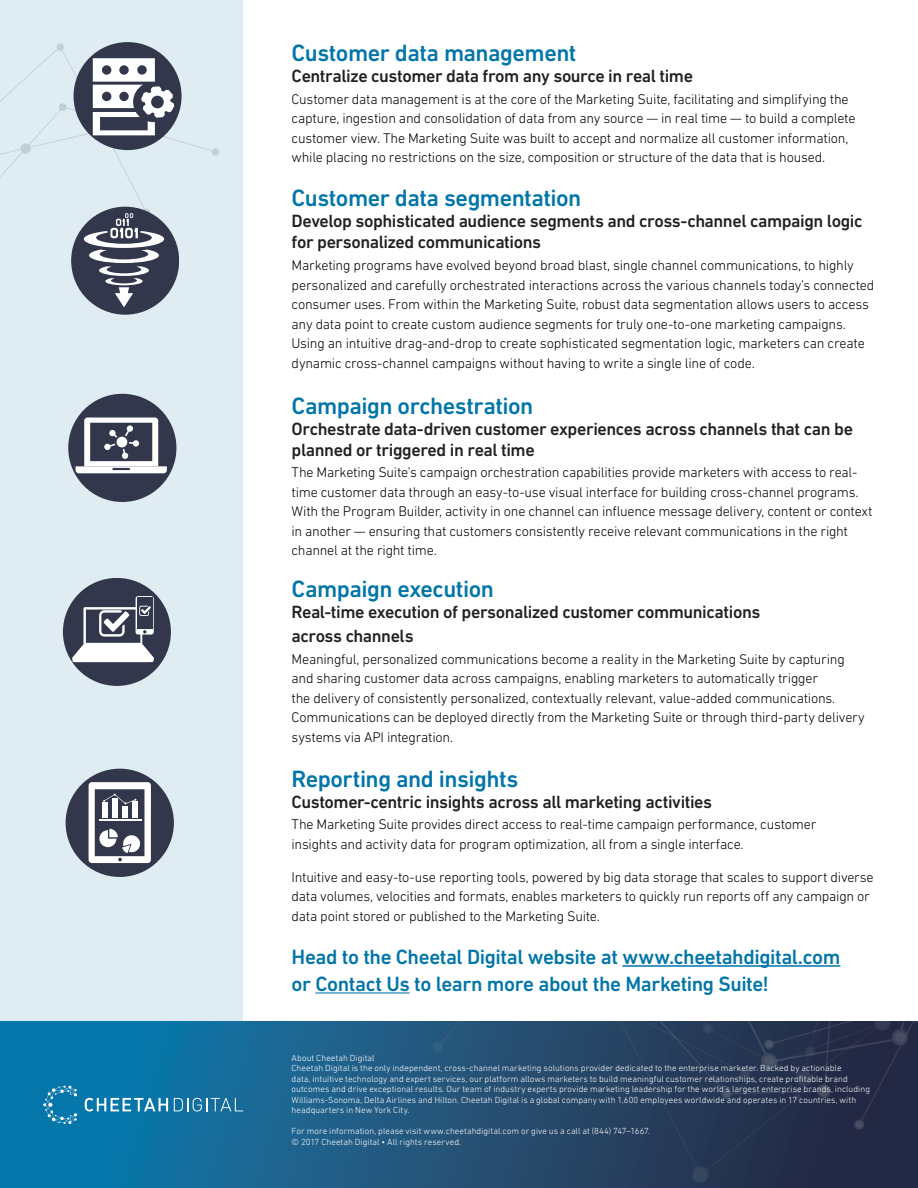
<style>
.page{position:relative;width:918px;height:1188px;background:#fff}
.page>*{position:absolute;margin:0;border:0;box-sizing:border-box;transform-origin:0 0}
.Subhead_-_16_Blue{font:500 24px "DIN Next W1 G";letter-spacing:-.02em;color:#0075a8}
.Copy_-_10_5_16{font:500 21px/27px "DIN Next W1 G";letter-spacing:-.02em;color:#0075a8}
.Bold_12_16{font:500 18px/21px "DIN Next W1 G";letter-spacing:-.025em;color:#212121}
.Body_Copy_9_5{font:300 14.25px/19.5px "DIN Next W1 G";letter-spacing:-.015em;color:#000}
.Boiler{font:300 9px/10.5px "DIN Next W1 G";letter-spacing:.005em;color:#fff}
</style>
<div class="page">
<div style="left:0;top:0;width:243px;height:1188px;background:#dfecf2"></div>
<svg style="left:0;top:42px;width:219px;height:212px"></svg>
<svg style="left:0;top:1022px;width:252px;height:166px;background:#0a73a5"></svg>
<svg style="left:252px;top:1022px;width:261px;height:166px;background:#1e628d"></svg>
<svg style="left:513px;top:1183px;width:405px;height:5px;background:#243552"></svg>
<svg style="left:365px;top:1022px;width:553px;height:161px;background:#25405f"></svg>
<svg style="left:85px;top:1098px;width:83px;height:14px"></svg>
<svg style="left:174px;top:1098px;width:69px;height:14px"></svg>
<svg style="left:43px;top:1086px;width:34px;height:38px"></svg>
<hr style="left:622px;top:965px;width:218px;height:2px;background:#0075a8">
<hr style="left:315px;top:992px;width:95px;height:1px;background:#0075a8">
<div style="left:63px;top:579px;width:108px;height:107px;background:#33374c;border-radius:50%"></div>
<svg style="left:72px;top:596px;width:82px;height:66px"></svg>
<div style="left:68px;top:394px;width:108px;height:108px;background:#33374c;border-radius:50%"></div>
<svg style="left:76px;top:418px;width:91px;height:55px"></svg>
<div style="left:74px;top:42px;width:108px;height:108px;background:#33374c;border-radius:50%"></div>
<svg style="left:93px;top:58px;width:81px;height:77px"></svg>
<div style="left:71px;top:207px;width:108px;height:108px;background:#33374c;border-radius:50%"></div>
<svg style="left:84px;top:213px;width:80px;height:94px"></svg>
<div style="left:66px;top:769px;width:108px;height:108px;background:#33374c;border-radius:50%"></div>
<svg style="left:89px;top:782px;width:62px;height:81px"></svg>
<p class="Subhead_-_16_Blue" style="left:292px;top:39px;width:287px">Customer data management</p>
<p class="Bold_12_16" style="left:292px;top:65px;width:403px">Centralize customer data from any source in real time</p>
<p class="Body_Copy_9_5" style="left:292px;top:89px;width:565px">Customer data management is at the core of the Marketing Suite, facilitating and simplifying the capture, ingestion and consolidation of data from any source — in real time — to build a complete customer view. The Marketing Suite was built to accept and normalize all customer information, while placing no restrictions on the size, composition or structure of the data that is housed.</p>
<p class="Subhead_-_16_Blue" style="left:292px;top:184px;width:291px">Customer data segmentation</p>
<p class="Bold_12_16" style="left:292px;top:211px;width:573px">Develop sophisticated audience segments and cross-channel campaign logic for personalized communications</p>
<p class="Body_Copy_9_5" style="left:292px;top:255px;width:584px">Marketing programs have evolved beyond broad blast, single channel communications, to highly personalized and carefully orchestrated interactions across the various channels today’s connected consumer uses. From within the Marketing Suite, robust data segmentation allows users to access any data point to create custom audience segments for truly one-to-one marketing campaigns.<br>Using an intuitive drag-and-drop to create sophisticated segmentation logic, marketers can create dynamic cross-channel campaigns without having to write a single line of code.</p>
<p class="Subhead_-_16_Blue" style="left:292px;top:392px;width:243px">Campaign orchestration</p>
<p class="Bold_12_16" style="left:292px;top:418px;width:563px">Orchestrate data-driven customer experiences across channels that can be planned or triggered in real time</p>
<p class="Body_Copy_9_5" style="left:292px;top:463px;width:583px">The Marketing Suite’s campaign orchestration capabilities provide marketers with access to real&shy;time customer data through an easy-to-use visual interface for building cross-channel programs.<br>With the Program Builder, activity in one channel can influence message delivery, content or context in another — ensuring that customers consistently receive relevant communications in the right channel at the right time.</p>
<p class="Subhead_-_16_Blue" style="left:292px;top:575px;width:204px">Campaign execution</p>
<p class="Bold_12_16" style="left:292px;top:600px;width:470px;line-height:24px">Real-time execution of personalized customer communications across channels</p>
<p class="Body_Copy_9_5" style="left:292px;top:649px;width:575px">Meaningful, personalized communications become a reality in the Marketing Suite by capturing and sharing customer data across campaigns, enabling marketers to automatically trigger<br>the delivery of consistently personalized, contextually relevant, value-added communications.<br>Communications can be deployed directly from the Marketing Suite or through third-party delivery systems via API integration.</p>
<p class="Subhead_-_16_Blue" style="left:292px;top:765px;width:228px">Reporting and insights</p>
<p class="Bold_12_16" style="left:292px;top:791px;width:422px">Customer-centric insights across all marketing activities</p>
<p class="Body_Copy_9_5" style="left:292px;top:815px;width:526px">The Marketing Suite provides direct access to real-time campaign performance, customer insights and activity data for program optimization, all from a single interface.</p>
<p class="Body_Copy_9_5" style="left:292px;top:867px;width:584px">Intuitive and easy-to-use reporting tools, powered by big data storage that scales to support diverse data volumes, velocities and formats, enables marketers to quickly run reports off any campaign or data point stored or published to the Marketing Suite.</p>
<p class="Copy_-_10_5_16" style="left:292px;top:943px;width:550px">Head to the Cheetal Digital website at www.cheetahdigital.com or Contact Us to learn more about the Marketing Suite!</p>
<p class="Boiler" style="left:292px;top:1052px;width:580px">About Cheetah Digital<br>Cheetah Digital is the only independent, cross-channel marketing solutions provider dedicated to the enterprise marketer. Backed by actionable<br>data, intuitive technology and expert services, our platform allows marketers to build meaningful customer relationships, create profitable brand outcomes and drive exceptional results. Our team of industry experts provide marketing leadership for the world’s largest enterprise brands, including Williams-Sonoma, Delta Airlines and Hilton. Cheetah Digital is a global company with 1,600 employees worldwide and operates in 17 countries, with headquarters in New York City.</p>
<p class="Boiler" style="left:292px;top:1126px;width:360px">For more information, please visit www.cheetahdigital.com or give us a call at (844) 747–1667.</p>
<p class="Boiler" style="left:292px;top:1136px;width:171px">© 2017 Cheetah Digital • All rights reserved.</p>
</div>
